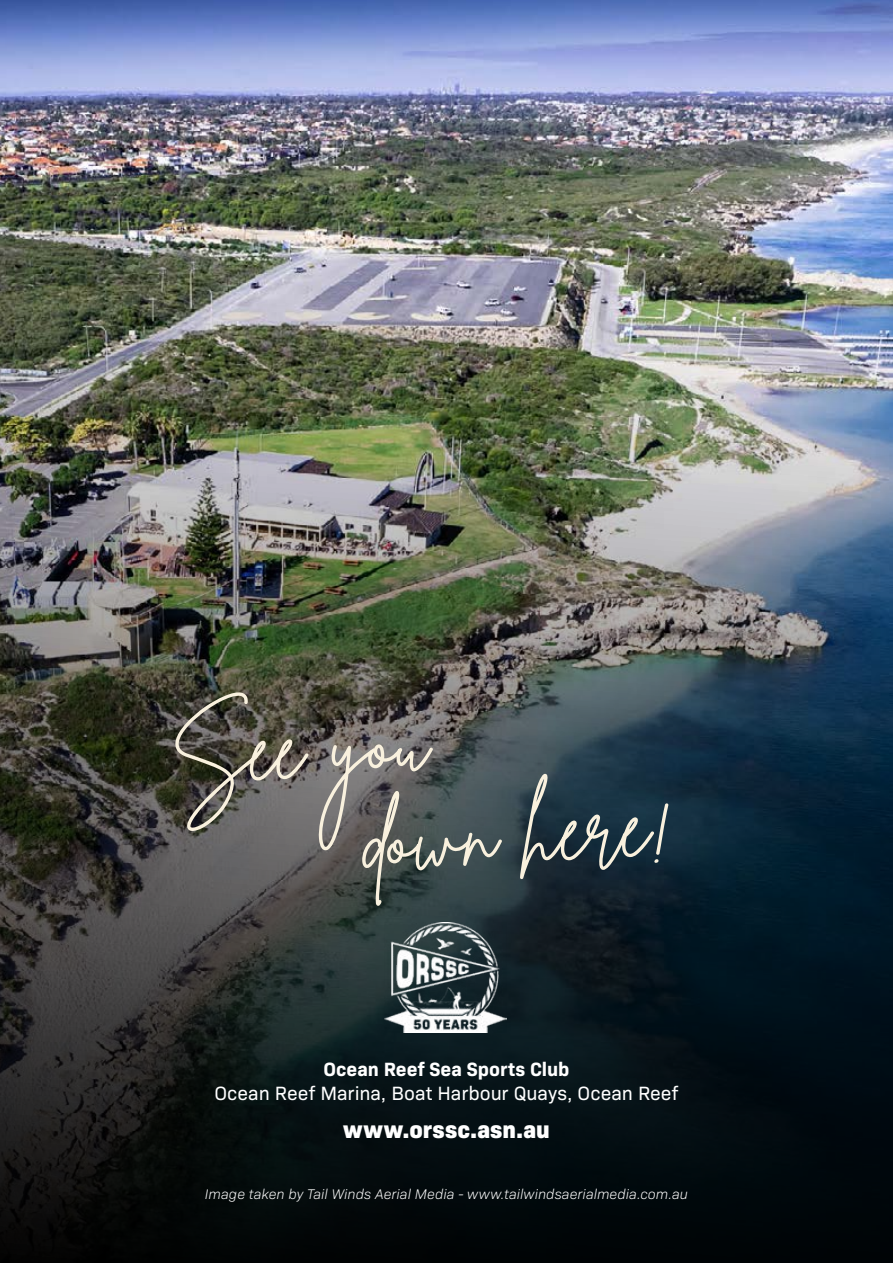
<style>
.page{position:relative;width:893px;height:1263px;background:#fff}
.page>*{position:absolute;margin:0;border:0;box-sizing:border-box;transform-origin:0 0}
.t1{font:800 24px "Bio Sans";letter-spacing:.005em;color:#fff}
.t2{font:19.5px "Bio Sans";color:#fff}
.t3{font:700 19.5px "Bio Sans";color:#fff}
.t4{font:italic 300 14.1px "Bio Sans";letter-spacing:.005em;color:#fff}
</style>
<div class="page">
<img style="left:0;top:0;width:893px;height:1263px">
<svg style="left:175px;top:692px;width:493px;height:214px;background:#515859"></svg>
<img style="left:385px;top:923px;width:121px;height:109px">
<h2 class="t3" style="left:323px;top:1054px;width:248px">Ocean Reef Sea Sports Club</h2>
<h2 class="t2" style="left:214px;top:1079px;width:466px">Ocean Reef Marina, Boat Harbour Quays, Ocean Reef</h2>
<h1 class="t1" style="left:343px;top:1111px;width:208px">www.orssc.asn.au</h1>
<p class="t4" style="left:205px;top:1184px;width:484px">Image taken by Tail Winds Aerial Media - www.tailwindsaerialmedia.com.au</p>
</div>
